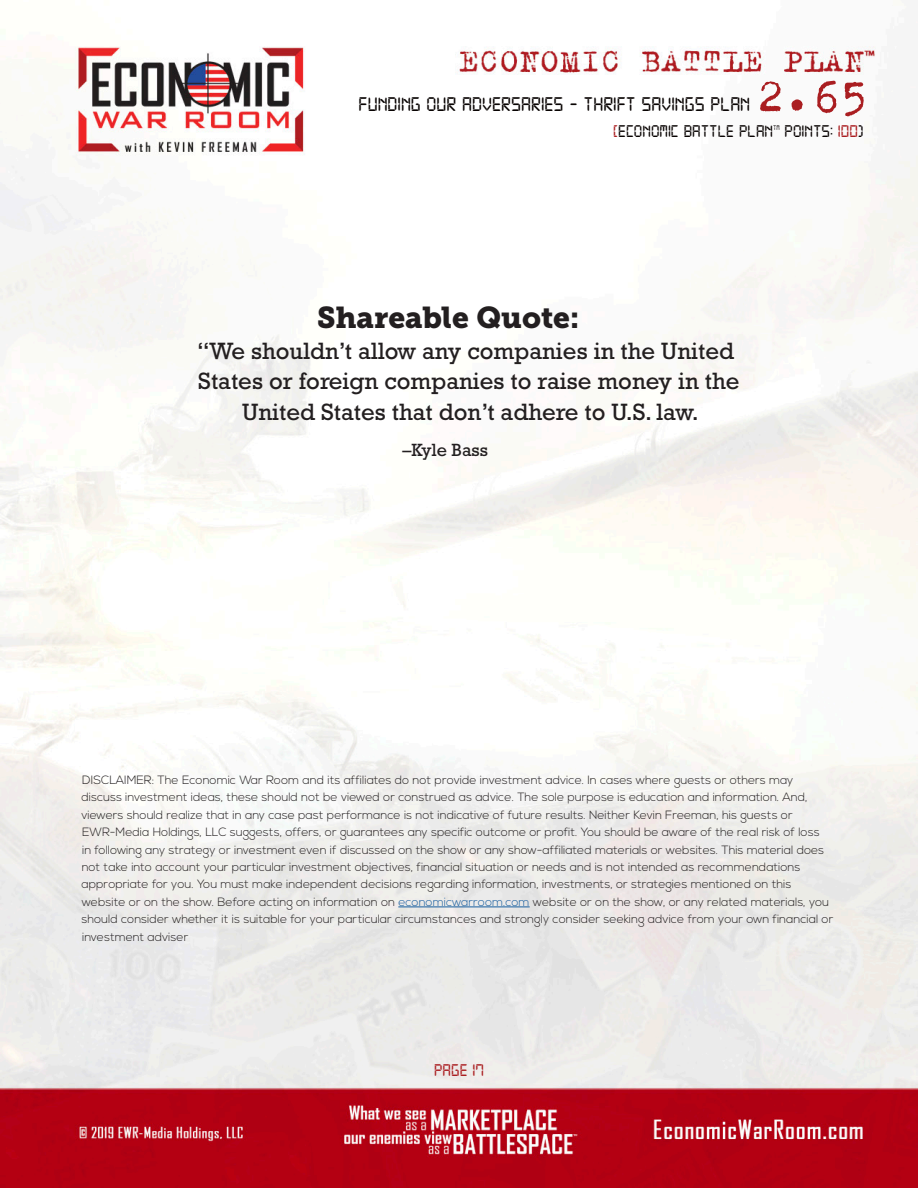
<style>
.page{position:relative;width:918px;height:1188px;background:#fff}
.page>*{position:absolute;margin:0;border:0;box-sizing:border-box;transform-origin:0 0}
.t1{font:51px "Trixie";color:#aa1e21}
.t2{font:30px "Museo Slab 900";color:#231f20}
.t3{font:24px/30.6px "Rockwell Std";color:#231f20;text-align:center}
.t4{font:21px "Digital 7";color:#080302}
.t5{font:18px "Digital 7";color:#080302}
.t6{font:18px "Rockwell Std";color:#231f20}
.t7{font:18px "Digital 7";color:#aa1e21}
.t8{font:300 12px/17.4px "Nexa";color:#231f20}
.t9{font:7.05px "Digital 7";color:#080302}
.s1{color:#aa1e21}
.s2{color:#175d9e}
</style>
<div class="page">
<img style="left:0;top:29px;width:918px;height:1159px">
<hr style="left:398px;top:907px;width:132px;height:1px;background:#175d9e">
<h1 class="t1" style="left:756px;top:62px;width:114px">2.65</h1>
<h3 class="t5" style="left:613px;top:123px;width:161px"><span class="s1">[</span>ECONOMIC BATTLE PLAN</h3>
<p class="t9" style="left:773px;top:124px;width:8px">TM</p>
<h3 class="t5" style="left:785px;top:123px;width:81px">POINTS: <span class="s1">100</span>)</h3>
<h3 class="t4" style="left:359px;top:95px;width:393px">FUNDING OUR ADVERSARIES - THRIFT SAVINGS PLAN</h3>
<p class="t2" style="left:317px;top:300px;width:264px">Shareable Quote:</p>
<p class="t3" style="left:197px;top:335px;width:544px">“We shouldn’t allow any companies in the United<br>States or foreign companies to raise money in the<br>United States that don’t adhere to U.S. law.</p>
<p class="t6" style="left:403px;top:440px;width:87px">–Kyle Bass</p>
<p class="t8" style="left:81px;top:772px;width:753px">DISCLAIMER: The Economic War Room and its affiliates do not provide investment advice. In cases where guests or others may discuss investment ideas, these should not be viewed or construed as advice. The sole purpose is education and information. And, viewers should realize that in any case past performance is not indicative of future results. Neither Kevin Freeman, his guests or EWR-Media Holdings, LLC suggests, offers, or guarantees any specific outcome or profit. You should be aware of the real risk of loss<br>in following any strategy or investment even if discussed on the show or any show-affiliated materials or websites. This material does not take into account your particular investment objectives, financial situation or needs and is not intended as recommendations appropriate for you. You must make independent decisions regarding information, investments, or strategies mentioned on this website or on the show. Before acting on information on <span class="s2">economicwarroom.com</span> website or on the show, or any related materials, you should consider whether it is suitable for your particular circumstances and strongly consider seeking advice from your own financial or investment adviser</p>
<h3 class="t7" style="left:434px;top:1062px;width:51px">PAGE 17</h3>
</div>
